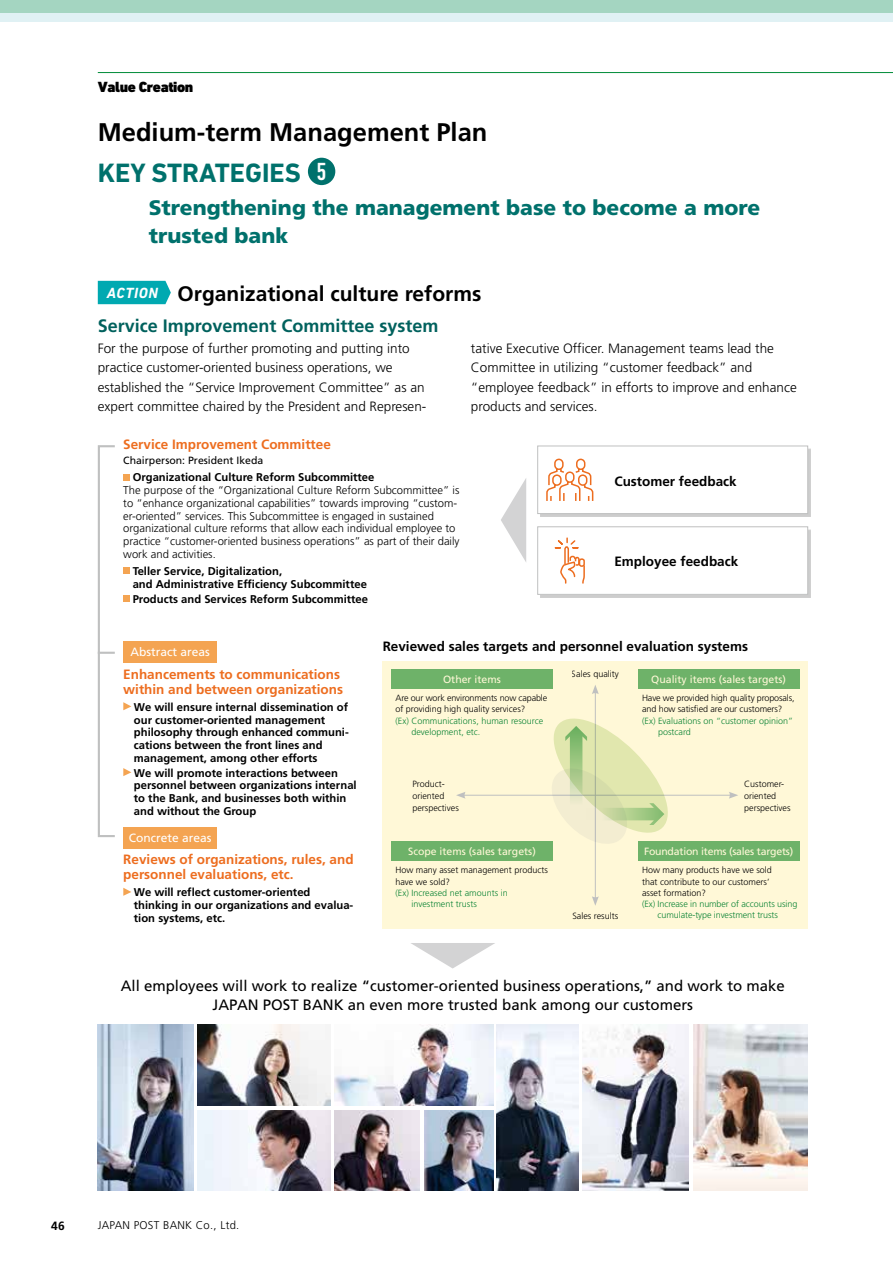
<style>
.page{position:relative;width:893px;height:1263px;background:#fff}
.page>*{position:absolute;margin:0;border:0;box-sizing:border-box;transform-origin:0 0}
.t1{font:700 27px "DIN Next LT Pro";color:#00716c}
.t2{font:700 25.5px "Frutiger";color:#000}
.t3{font:900 21px/28.5px "Frutiger";color:#00716c}
.t4{font:700 21px "Frutiger";color:#000}
.t5{font:700 18px "Frutiger";color:#00615d}
.t6{font:15px/19.5px "Frutiger";color:#000;text-align:center}
.t7{font:900 15px "DIN Next LT Pro";letter-spacing:-.025em;color:#000}
.t8{font:300 13.5px/19.5px "Frutiger";color:#000}
.t9{font:700 13.5px/15px "Frutiger";color:#ed6d1f}
.t10{font:700 13.5px "Frutiger";color:#000}
.t11{font:12px "Frutiger";color:#fff}
.t12{font:700 12px "Frutiger";color:#000}
.t13{font:700 11.25px/12.8px "Frutiger";color:#000}
.t14{font:300 11.25px/12.8px "Frutiger";color:#000}
.t15{font:300 11.25px "Frutiger";letter-spacing:.025em;color:#000}
.t16{font:10.5px "Frutiger";color:#fff}
.t17{font:10.5px "Frutiger";letter-spacing:-.02em;color:#fff}
.t18{font:10.5px "Frutiger";color:#000}
.t19{font:300 9px/11.2px "Frutiger";color:#000}
.t20{font:300 9px/11.2px "Frutiger";color:#0c883f}
.s1{font-weight:500;font-stretch:condensed;font-size:25.2px;color:#fff}
</style>
<div class="page">
<div style="left:0;top:0;width:893px;height:13px;background:#a4d5c1"></div>
<div style="left:0;top:13px;width:893px;height:8px;background:#e0f1f4"></div>
<div style="left:383px;top:661px;width:425px;height:268px;background:#fff8d7"></div>
<img style="left:497px;top:1025px;width:81px;height:166px">
<img style="left:425px;top:1110px;width:68px;height:81px">
<img style="left:335px;top:1025px;width:158px;height:81px">
<img style="left:335px;top:1110px;width:85px;height:81px">
<img style="left:583px;top:1025px;width:106px;height:166px">
<img style="left:693px;top:1025px;width:115px;height:166px">
<img style="left:98px;top:1025px;width:95px;height:166px">
<img style="left:198px;top:1110px;width:133px;height:81px">
<img style="left:198px;top:1025px;width:133px;height:81px">
<hr style="left:98px;top:72px;width:795px;height:1px;background:#008c38">
<div style="left:123px;top:474px;width:7px;height:6px;background:#f4a452"></div>
<div style="left:123px;top:567px;width:7px;height:7px;background:#f4a452"></div>
<div style="left:123px;top:595px;width:7px;height:6px;background:#f4a452"></div>
<div style="left:123px;top:641px;width:94px;height:22px;background:#f4a452"></div>
<svg style="left:123px;top:702px;width:8px;height:8px"></svg>
<svg style="left:123px;top:768px;width:8px;height:8px"></svg>
<div style="left:123px;top:827px;width:94px;height:21px;background:#f4a452"></div>
<svg style="left:123px;top:888px;width:8px;height:8px"></svg>
<hr style="left:463px;top:795px;width:268px;height:1px;background:#bfc0c0">
<svg style="left:729px;top:792px;width:9px;height:7px"></svg>
<svg style="left:456px;top:792px;width:10px;height:7px"></svg>
<hr style="left:595px;top:692px;width:1px;height:207px;background:#bfc0c0">
<svg style="left:592px;top:896px;width:7px;height:10px"></svg>
<svg style="left:592px;top:685px;width:7px;height:9px"></svg>
<div style="left:391px;top:669px;width:162px;height:19px;background:#6eb269"></div>
<div style="left:638px;top:669px;width:161px;height:19px;background:#6eb269"></div>
<div style="left:391px;top:842px;width:162px;height:19px;background:#6eb269"></div>
<div style="left:638px;top:842px;width:161px;height:19px;background:#6eb269"></div>
<svg style="left:546px;top:711px;width:130px;height:138px"></svg>
<div style="left:540px;top:449px;width:271px;height:68px;background:#cdcdcd"></div>
<div style="left:538px;top:446px;width:270px;height:68px;background:#fff"></div>
<div style="left:537px;top:446px;width:271px;height:68px;border:1px solid #bfc0c0"></div>
<svg style="left:546px;top:458px;width:48px;height:43px"></svg>
<div style="left:540px;top:529px;width:271px;height:69px;background:#cdcdcd"></div>
<div style="left:538px;top:527px;width:270px;height:67px;background:#fff"></div>
<div style="left:537px;top:526px;width:271px;height:69px;border:1px solid #bfc0c0"></div>
<svg style="left:554px;top:537px;width:31px;height:47px"></svg>
<div style="left:308px;top:158px;width:27px;height:27px;background:#00716c;border-radius:50%"></div>
<div style="left:98px;top:281px;width:73px;height:23px;background:#00a9b1"></div>
<svg style="left:501px;top:478px;width:25px;height:84px"></svg>
<svg style="left:411px;top:943px;width:84px;height:25px"></svg>
<div style="left:98px;top:445px;width:18px;height:392px;border:2px solid #bfc0c0"></div>
<svg style="left:98px;top:652px;width:17px;height:2px"></svg>
<h3 class="t7" style="left:98px;top:78px;width:97px">Value Creation</h3>
<h2 class="t2" style="left:98px;top:117px;width:391px">Medium-term Management Plan</h2>
<h1 class="t1" style="left:98px;top:157px;width:230px">KEY STRATEGIES <span class="s1">5</span></h1>
<h3 class="t3" style="left:149px;top:193px;width:613px">Strengthening the management base to become a more trusted bank</h3>
<h3 class="t4" style="left:107px;top:281px;width:376px"><sup>ACTION</sup> Organizational culture reforms</h3>
<h3 class="t5" style="left:98px;top:315px;width:342px">Service Improvement Committee system</h3>
<p class="t8" style="left:98px;top:338px;width:330px">For the purpose of further promoting and putting into practice customer-oriented business operations, we established the “Service Improvement Committee” as an expert committee chaired by the President and Represen-</p>
<p class="t8" style="left:471px;top:338px;width:327px">tative Executive Officer. Management teams lead the Committee in utilizing “customer feedback” and “employee feedback” in efforts to improve and enhance products and services.</p>
<p class="t9" style="left:123px;top:437px;width:209px">Service Improvement Committee</p>
<p class="t18" style="left:123px;top:455px;width:142px">Chairperson: President Ikeda</p>
<p class="t13" style="left:133px;top:471px;width:243px">Organizational Culture Reform Subcommittee</p>
<p class="t14" style="left:123px;top:484px;width:338px">The purpose of the “Organizational Culture Reform Subcommittee” is to “enhance organizational capabilities” towards improving “custom&shy;er-oriented” services. This Subcommittee is engaged in sustained organizational culture reforms that allow each individual employee to practice “customer-oriented business operations” as part of their daily work and activities.</p>
<p class="t13" style="left:133px;top:565px;width:236px">Teller Service, Digitalization,<br>and Administrative Efficiency Subcommittee</p>
<p class="t13" style="left:133px;top:592px;width:237px">Products and Services Reform Subcommittee</p>
<p class="t10" style="left:614px;top:473px;width:124px">Customer feedback</p>
<p class="t10" style="left:614px;top:554px;width:125px">Employee feedback</p>
<p class="t11" style="left:130px;top:645px;width:81px">Abstract areas</p>
<p class="t9" style="left:123px;top:666px;width:221px">Enhancements to communications within and between organizations</p>
<p class="t13" style="left:134px;top:700px;width:216px">We will ensure internal dissemination of our customer-oriented management philosophy through enhanced communi&shy;cations between the front lines and management, among other efforts</p>
<p class="t13" style="left:134px;top:766px;width:224px">We will promote interactions between personnel between organizations internal to the Bank, and businesses both within and without the Group</p>
<p class="t11" style="left:129px;top:831px;width:84px">Concrete areas</p>
<p class="t9" style="left:123px;top:852px;width:232px">Reviews of organizations, rules, and personnel evaluations, etc.</p>
<p class="t13" style="left:134px;top:886px;width:221px">We will reflect customer-oriented thinking in our organizations and evalua&shy;tion systems, etc.</p>
<p class="t10" style="left:383px;top:639px;width:367px">Reviewed sales targets and personnel evaluation systems</p>
<p class="t16" style="left:443px;top:673px;width:59px">Other items</p>
<p class="t19" style="left:395px;top:692px;width:153px">Are our work environments now capable of providing high quality services?</p>
<p class="t20" style="left:411px;top:715px;width:133px;text-indent:-16px">(Ex) Communications, human resource development, etc.</p>
<p class="t19" style="left:412px;top:778px;width:48px;line-height:12px">Product&shy;oriented perspectives</p>
<p class="t16" style="left:408px;top:845px;width:129px">Scope items (sales targets)</p>
<p class="t19" style="left:395px;top:865px;width:154px">How many asset management products have we sold?</p>
<p class="t20" style="left:411px;top:887px;width:98px;text-indent:-16px">(Ex) Increased net amounts in investment trusts</p>
<p class="t19" style="left:572px;top:669px;width:48px">Sales quality</p>
<p class="t19" style="left:572px;top:910px;width:47px">Sales results</p>
<p class="t16" style="left:651px;top:673px;width:136px">Quality items (sales targets)</p>
<p class="t19" style="left:642px;top:692px;width:154px">Have we provided high quality proposals, and how satisfied are our customers?</p>
<p class="t20" style="left:658px;top:715px;width:137px;text-indent:-16px">(Ex) Evaluations on “customer opinion” postcard</p>
<p class="t19" style="left:744px;top:778px;width:48px;line-height:12px">Customer&shy;oriented perspectives</p>
<p class="t17" style="left:644px;top:845px;width:151px">Foundation items (sales targets)</p>
<p class="t19" style="left:642px;top:865px;width:131px">How many products have we sold that contribute to our customers’ asset formation?</p>
<p class="t20" style="left:642px;top:898px;width:157px;text-align:center">(Ex) Increase in number of accounts using cumulate-type investment trusts</p>
<h3 class="t6" style="left:121px;top:976px;width:666px">All employees will work to realize “customer-oriented business operations,” and work to make<br>JAPAN POST BANK an even more trusted bank among our customers</h3>
<p class="t12" style="left:51px;top:1218px;width:15px">46</p>
<p class="t15" style="left:98px;top:1219px;width:143px">JAPAN POST BANK Co., Ltd.</p>
</div>
